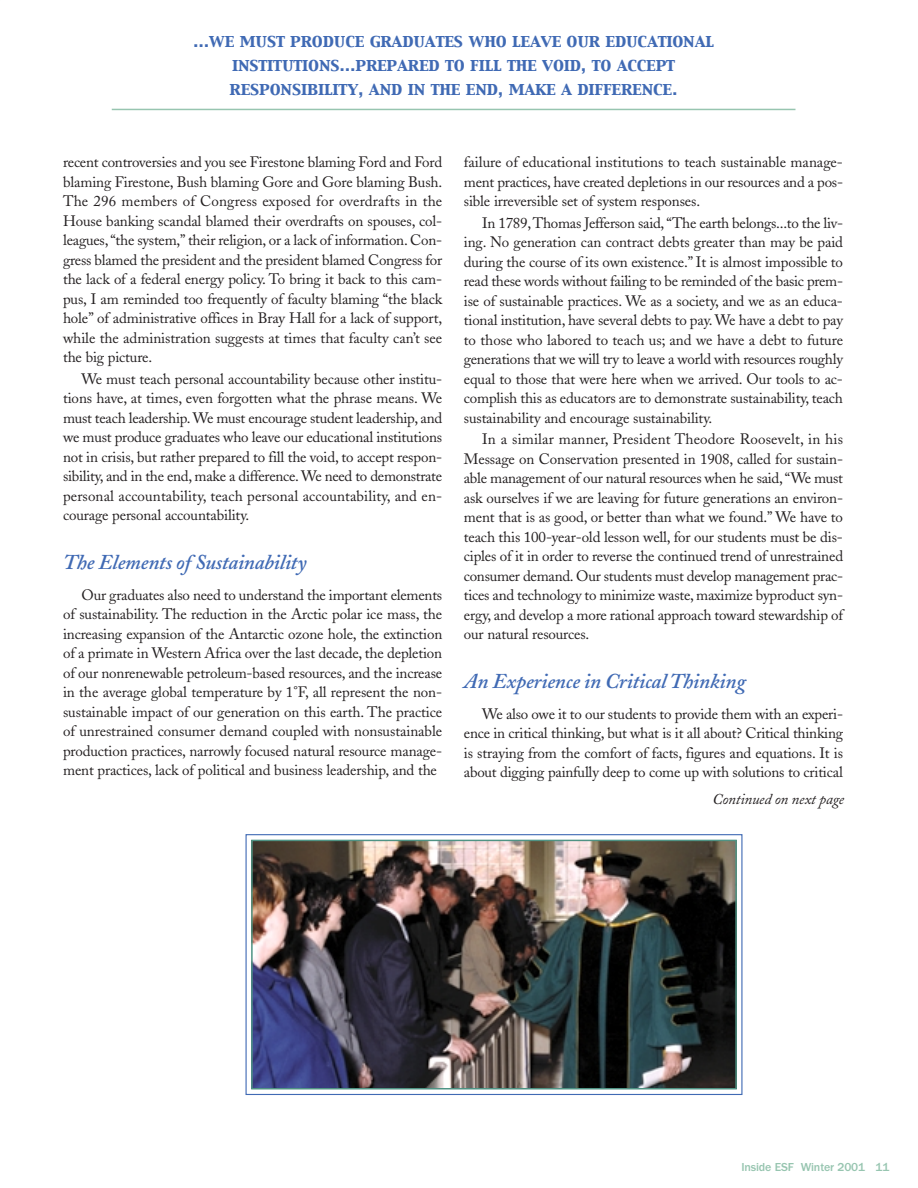
<style>
.page{position:relative;width:918px;height:1188px;background:#fff}
.page>*{position:absolute;margin:0;border:0;box-sizing:border-box;transform-origin:0 0}
.t1{font:italic 600 21px "Adobe Caslon";letter-spacing:-.01em;color:#406ab4}
.t2{font:16.5px/24px "Capitals";letter-spacing:-.015em;color:#406ab4;text-align:center}
.t3{font:15px/19.5px "Adobe Caslon";letter-spacing:-.01em;color:#231f20;text-align:justify}
.t4{font:italic 15px "Adobe Caslon";letter-spacing:-.01em;color:#231f20}
.t5{font:500 12px "Franklin Gothic";letter-spacing:-.01em;color:#97c5b0}
</style>
<div class="page">
<hr style="left:112px;top:109px;width:683px;height:1px;background:#97c5b0">
<div style="left:246px;top:834px;width:496px;height:261px;border:1px solid #406ab4"></div>
<img style="left:254px;top:843px;width:480px;height:243px">
<div style="left:251px;top:840px;width:486px;height:249px;border:2px solid #4f9384"></div>
<p class="t2" style="left:193px;top:29px;width:523px">...WE MUST PRODUCE GRADUATES WHO LEAVE OUR EDUCATIONAL<br>INSTITUTIONS...PREPARED TO FILL THE VOID, TO ACCEPT<br>RESPONSIBILITY, AND IN THE END, MAKE A DIFFERENCE.</p>
<p class="t3" style="left:63px;top:154px;width:381px">recent controversies and you see Firestone blaming Ford and Ford blaming Firestone, Bush blaming Gore and Gore blaming Bush.<br>The 296 members of Congress exposed for overdrafts in the House banking scandal blamed their overdrafts on spouses, col&shy;leagues,“the system,” their religion, or a lack of information. Con&shy;gress blamed the president and the president blamed Congress for the lack of a federal energy policy. To bring it back to this cam&shy;pus, I am reminded too frequently of faculty blaming “the black hole” of administrative offices in Bray Hall for a lack of support, while the administration suggests at times that faculty can’t see the big picture.</p>
<p class="t3" style="left:63px;top:371px;width:381px;text-indent:18px">We must teach personal accountability because other institu&shy;tions have, at times, even forgotten what the phrase means. We must teach leadership. We must encourage student leadership, and we must produce graduates who leave our educational institutions not in crisis, but rather prepared to fill the void, to accept respon&shy;sibility, and in the end, make a difference. We need to demonstrate personal accountability, teach personal accountability, and en&shy;courage personal accountability.</p>
<h1 class="t1" style="left:63px;top:554px;width:245px">The Elements of Sustainability</h1>
<p class="t3" style="left:63px;top:587px;width:381px;text-indent:18px">Our graduates also need to understand the important elements of sustainability. The reduction in the Arctic polar ice mass, the increasing expansion of the Antarctic ozone hole, the extinction of a primate in Western Africa over the last decade, the depletion of our nonrenewable petroleum-based resources, and the increase in the average global temperature by 1°F, all represent the non&shy;sustainable impact of our generation on this earth. The practice of unrestrained consumer demand coupled with nonsustainable production practices, narrowly focused natural resource manage&shy;ment practices, lack of political and business leadership, and the</p>
<p class="t3" style="left:464px;top:154px;width:381px">failure of educational institutions to teach sustainable manage&shy;ment practices, have created depletions in our resources and a pos&shy;sible irreversible set of system responses.</p>
<p class="t3" style="left:464px;top:215px;width:381px;text-indent:18px">In 1789,Thomas Jefferson said,“The earth belongs...to the liv&shy;ing. No generation can contract debts greater than may be paid during the course of its own existence.” It is almost impossible to read these words without failing to be reminded of the basic prem&shy;ise of sustainable practices. We as a society, and we as an educa&shy;tional institution, have several debts to pay. We have a debt to pay to those who labored to teach us; and we have a debt to future generations that we will try to leave a world with resources roughly equal to those that were here when we arrived. Our tools to ac&shy;complish this as educators are to demonstrate sustainability, teach sustainability and encourage sustainability.</p>
<p class="t3" style="left:464px;top:431px;width:381px;text-indent:18px">In a similar manner, President Theodore Roosevelt, in his Message on Conservation presented in 1908, called for sustain&shy;able management of our natural resources when he said,“We must ask ourselves if we are leaving for future generations an environ&shy;ment that is as good, or better than what we found.” We have to teach this 100-year-old lesson well, for our students must be dis&shy;ciples of it in order to reverse the continued trend of unrestrained consumer demand. Our students must develop management prac&shy;tices and technology to minimize waste, maximize byproduct syn&shy;ergy, and develop a more rational approach toward stewardship of our natural resources.</p>
<h1 class="t1" style="left:464px;top:673px;width:283px">An Experience in Critical Thinking</h1>
<p class="t3" style="left:464px;top:706px;width:381px;text-indent:18px">We also owe it to our students to provide them with an experi&shy;ence in critical thinking, but what is it all about? Critical thinking is straying from the comfort of facts, figures and equations. It is about digging painfully deep to come up with solutions to critical</p>
<p class="t4" style="left:713px;top:793px;width:133px">Continued on next page</p>
<p class="t5" style="left:741px;top:1163px;width:150px">Inside ESF Winter 2001 11</p>
</div>
